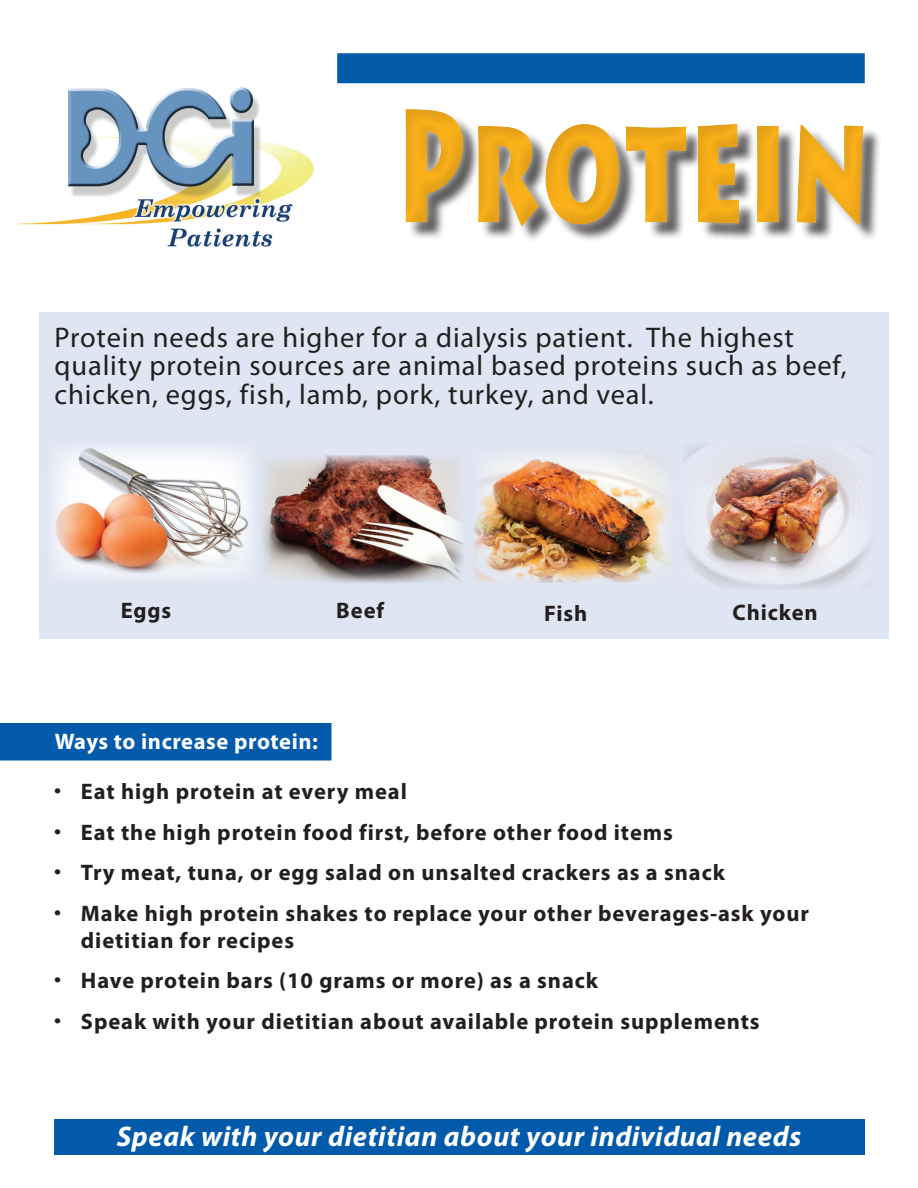
<style>
.page{position:relative;width:918px;height:1188px;background:#fff}
.page>*{position:absolute;margin:0;border:0;box-sizing:border-box;transform-origin:0 0}
.t1{font:900 159.45px "Lithos Pro";letter-spacing:.03em;color:#fbb11a;scale:.62 1}
.t2{font:28.5px/28.5px "Myriad Pro";letter-spacing:.03em;color:#231f20}
.t3{font:italic 700 28.5px "Myriad Pro";letter-spacing:.02em;color:#fff}
.t4{font:700 22.5px/27px "Myriad Pro";letter-spacing:.04em;color:#231f20}
.t5{font:700 22.5px "Myriad Pro";letter-spacing:.025em;color:#fff}
.s1{font-family:"Adobe Caslon Pro";font-weight:400}
</style>
<div class="page">
<div style="left:40px;top:312px;width:849px;height:327px;background:#e0e5f3"></div>
<div style="left:54px;top:1119px;width:811px;height:36px;background:#015aaa"></div>
<div style="left:337px;top:53px;width:528px;height:30px;background:#025ca8;border:2px solid #015aaa"></div>
<div style="left:0;top:723px;width:331px;height:37px;background:#015aaa"></div>
<img style="left:18px;top:87px;width:296px;height:160px">
<img style="left:53px;top:448px;width:198px;height:128px">
<img style="left:261px;top:455px;width:203px;height:128px">
<img style="left:473px;top:456px;width:200px;height:127px">
<img style="left:685px;top:445px;width:186px;height:144px">
<div style="left:390px;top:90px;width:489px;height:154px;background:#231f20;opacity:.12"></div>
<h1 class="t1" style="left:395px;top:67px;width:767px">Protein</h1>
<p class="t2" style="left:55px;top:323px;width:794px">Protein needs are higher for a dialysis patient. The highest quality protein sources are animal based proteins such as beef, chicken, eggs, fish, lamb, pork, turkey, and veal.</p>
<p class="t4" style="left:121px;top:597px;width:52px">Eggs</p>
<p class="t4" style="left:336px;top:597px;width:49px">Beef</p>
<p class="t4" style="left:544px;top:599px;width:45px">Fish</p>
<p class="t4" style="left:733px;top:598px;width:87px">Chicken</p>
<p class="t5" style="left:55px;top:727px;width:265px">Ways to increase protein:</p>
<p class="t4" style="left:54px;top:777px;width:354px"><span class="s1">•</span> Eat high protein at every meal</p>
<p class="t4" style="left:54px;top:818px;width:620px"><span class="s1">•</span> Eat the high protein food first, before other food items</p>
<p class="t4" style="left:54px;top:858px;width:672px"><span class="s1">•</span> Try meat, tuna, or egg salad on unsalted crackers as a snack</p>
<p class="t4" style="left:81px;top:899px;width:729px;text-indent:-27px"><span class="s1">•</span> Make high protein shakes to replace your other beverages-ask your dietitian for recipes</p>
<p class="t4" style="left:54px;top:966px;width:546px"><span class="s1">•</span> Have protein bars (10 grams or more) as a snack</p>
<p class="t4" style="left:54px;top:1007px;width:707px"><span class="s1">•</span> Speak with your dietitian about available protein supplements</p>
<p class="t3" style="left:117px;top:1118px;width:686px">Speak with your dietitian about your individual needs</p>
</div>
